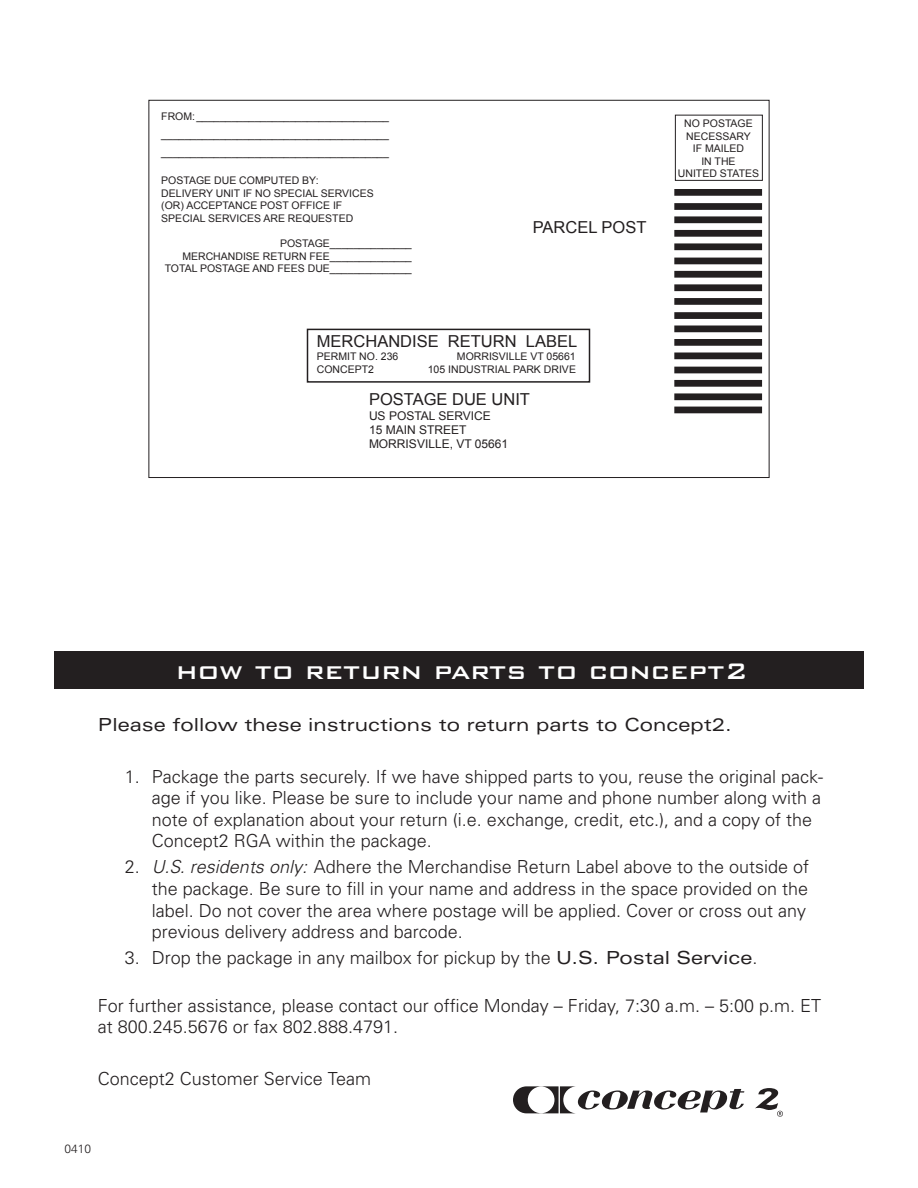
<style>
.page{position:relative;width:918px;height:1188px;background:#fff}
.page>*{position:absolute;margin:0;border:0;box-sizing:border-box;transform-origin:0 0}
.t1{font:500 30px "Bank Gothic BT";color:#fff}
.t2{font:300 18px/21.6px "Univers";color:#231f20}
.t3{font:expanded 18px "Univers";color:#231f20}
.t4{font:16.5px "Arial";color:#231f20}
.t5{font:12px "Arial";color:#231f20}
.t6{font:300 12px "Univers";color:#231f20}
.t7{font:10.5px/12.6px "Arial";color:#231f20}
.s1{font-style:italic}
.s2{font-weight:400;font-stretch:expanded}
</style>
<div class="page">
<div style="left:54px;top:651px;width:810px;height:37px;background:#231f20"></div>
<svg style="left:513px;top:1086px;width:231px;height:27px"></svg>
<svg style="left:755px;top:1088px;width:28px;height:29px"></svg>
<div style="left:307px;top:329px;width:283px;height:54px;border:2px solid #231f20"></div>
<div style="left:675px;top:115px;width:88px;height:66px;border:1px solid #231f20"></div>
<div style="left:674px;top:189px;width:88px;height:7px;background:#231f20"></div>
<div style="left:674px;top:203px;width:88px;height:7px;background:#231f20"></div>
<div style="left:674px;top:216px;width:88px;height:7px;background:#231f20"></div>
<div style="left:674px;top:230px;width:88px;height:7px;background:#231f20"></div>
<div style="left:674px;top:243px;width:88px;height:7px;background:#231f20"></div>
<div style="left:674px;top:258px;width:88px;height:6px;background:#231f20"></div>
<div style="left:674px;top:271px;width:88px;height:7px;background:#231f20"></div>
<div style="left:674px;top:284px;width:88px;height:7px;background:#231f20"></div>
<div style="left:674px;top:298px;width:88px;height:7px;background:#231f20"></div>
<div style="left:674px;top:312px;width:88px;height:7px;background:#231f20"></div>
<div style="left:674px;top:326px;width:88px;height:6px;background:#231f20"></div>
<div style="left:674px;top:339px;width:88px;height:7px;background:#231f20"></div>
<div style="left:674px;top:352px;width:88px;height:7px;background:#231f20"></div>
<div style="left:674px;top:367px;width:88px;height:6px;background:#231f20"></div>
<div style="left:674px;top:380px;width:88px;height:7px;background:#231f20"></div>
<div style="left:674px;top:393px;width:88px;height:7px;background:#231f20"></div>
<div style="left:674px;top:407px;width:88px;height:6px;background:#231f20"></div>
<p class="t7" style="left:161px;top:110px;width:229px">FROM:_________________________________</p>
<p class="t7" style="left:161px;top:128px;width:229px">_______________________________________</p>
<p class="t7" style="left:161px;top:146px;width:229px">_______________________________________</p>
<p class="t7" style="left:161px;top:174px;width:159px">POSTAGE DUE COMPUTED BY:</p>
<p class="t7" style="left:161px;top:187px;width:214px">DELIVERY UNIT IF NO SPECIAL SERVICES (OR) ACCEPTANCE POST OFFICE IF<br>SPECIAL SERVICES ARE REQUESTED</p>
<p class="t7" style="left:280px;top:237px;width:133px">POSTAGE______________</p>
<p class="t7" style="left:182px;top:250px;width:231px">MERCHANDISE RETURN FEE______________</p>
<p class="t7" style="left:165px;top:262px;width:249px">TOTAL POSTAGE AND FEES DUE______________</p>
<p class="t4" style="left:533px;top:217px;width:115px">PARCEL POST</p>
<p class="t4" style="left:317px;top:331px;width:262px">MERCHANDISE RETURN LABEL</p>
<p class="t7" style="left:317px;top:350px;width:83px">PERMIT NO. 236</p>
<p class="t7" style="left:457px;top:350px;width:120px">MORRISVILLE VT 05661</p>
<p class="t7" style="left:317px;top:363px;width:59px">CONCEPT2</p>
<p class="t7" style="left:428px;top:363px;width:150px">105 INDUSTRIAL PARK DRIVE</p>
<p class="t4" style="left:369px;top:389px;width:163px">POSTAGE DUE UNIT</p>
<p class="t5" style="left:369px;top:408px;width:123px">US POSTAL SERVICE</p>
<p class="t5" style="left:369px;top:422px;width:99px">15 MAIN STREET</p>
<p class="t5" style="left:369px;top:436px;width:141px">MORRISVILLE, VT 05661</p>
<p class="t7" style="left:678px;top:117px;width:83px;text-align:center">NO POSTAGE<br>NECESSARY<br>IF MAILED<br>IN THE<br>UNITED STATES</p>
<p class="t1" style="left:176px;top:655px;width:573px">how to return parts to concept2</p>
<p class="t3" style="left:98px;top:714px;width:636px">Please follow these instructions to return parts to Concept2.</p>
<p class="t2" style="left:152px;top:765px;width:673px;text-indent:-27px">1. Package the parts securely. If we have shipped parts to you, reuse the original pack&shy;age if you like. Please be sure to include your name and phone number along with a note of explanation about your return (i.e. exchange, credit, etc.), and a copy of the Concept2 RGA within the package.</p>
<p class="t2" style="left:152px;top:856px;width:659px;text-indent:-27px">2. <span class="s1">U.S. residents only:</span> Adhere the Merchandise Return Label above to the outside of the package. Be sure to fill in your name and address in the space provided on the label. Do not cover the area where postage will be applied. Cover or cross out any previous delivery address and barcode.</p>
<p class="t2" style="left:125px;top:947px;width:634px">3. Drop the package in any mailbox for pickup by the <span class="s2">U.S. Postal Service</span>.</p>
<p class="t2" style="left:98px;top:994px;width:725px">For further assistance, please contact our office Monday – Friday, 7:30 a.m. – 5:00 p.m. ET at 800.245.5676 or fax 802.888.4791.</p>
<p class="t2" style="left:98px;top:1068px;width:275px">Concept2 Customer Service Team</p>
<p class="t6" style="left:64px;top:1142px;width:28px">0410</p>
</div>
